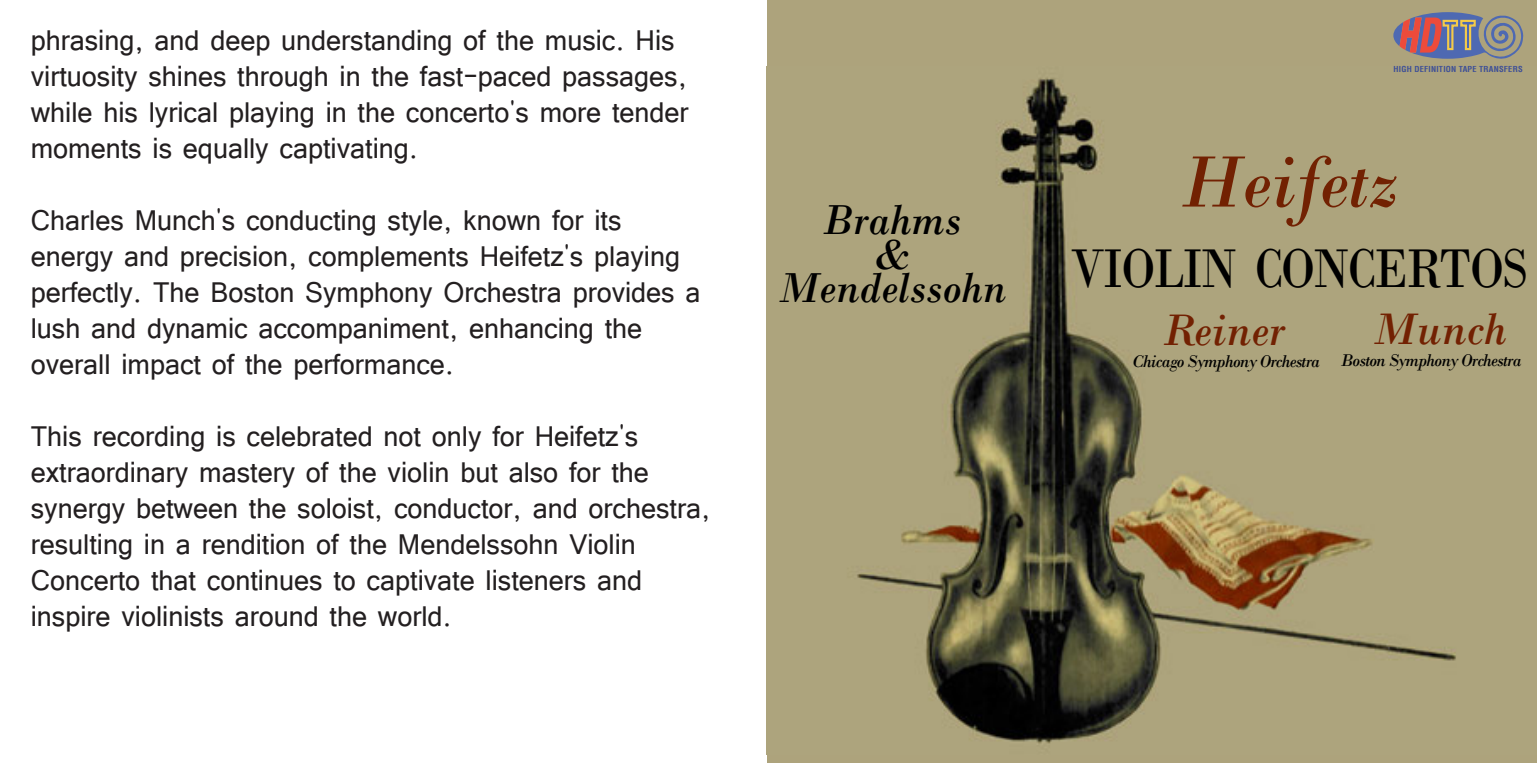
<style>
.page{position:relative;width:1537px;height:763px;background:#fff}
.page>*{position:absolute;margin:0;border:0;box-sizing:border-box;transform-origin:0 0}
.t1{font:italic 76.27px "Bodoni";color:#722102}
.t2{font:57.15px "Bodoni";letter-spacing:-.045em;color:#000;scale:.84 1}
.t3{font:italic 46.35px "Bodoni";color:#722102}
.t4{font:italic 43.88px/34.4px "Bodoni";color:#000;text-align:center}
.t5{font:36px/36px "Tunga";color:#231f20;scale:.96 1}
.t6{font:italic 17.78px "Bodoni";letter-spacing:-.045em;color:#000}
.t7{font:700 condensed 8.1px "Helvetica";letter-spacing:.025em;color:#3c4e97;scale:1.04 1}
</style>
<div class="page">
<svg style="left:766px;top:0;width:770px;height:762px;background:#9b926f"></svg>
<p class="t5" style="left:31px;top:19px;width:686px">phrasing, and deep understanding of the music. His virtuosity shines through in the fast-paced passages, while his lyrical playing in the concerto's more tender moments is equally captivating.</p>
<p class="t5" style="left:31px;top:199px;width:699px">Charles Munch's conducting style, known for its energy and precision, complements Heifetz's playing perfectly. The Boston Symphony Orchestra provides a lush and dynamic accompaniment, enhancing the overall impact of the performance.</p>
<p class="t5" style="left:31px;top:415px;width:709px">This recording is celebrated not only for Heifetz's extraordinary mastery of the violin but also for the synergy between the soloist, conductor, and orchestra, resulting in a rendition of the Mendelssohn Violin Concerto that continues to captivate listeners and inspire violinists around the world.</p>
<p class="t4" style="left:777px;top:202px;width:231px">Brahms<br>&amp;<br>Mendelssohn</p>
<p class="t7" style="left:1393px;top:64px;width:126px">HIGH DEFINITION TAPE TRANSFERS</p>
<h1 class="t1" style="left:1180px;top:136px;width:219px">Heifetz</h1>
<h2 class="t2" style="left:1070px;top:234px;width:546px">VIOLIN CONCERTOS</h2>
<p class="t3" style="left:1162px;top:302px;width:124px">Reiner</p>
<p class="t6" style="left:1132px;top:350px;width:189px">Chicago Symphony Orchestra</p>
<p class="t3" style="left:1371px;top:301px;width:137px">Munch</p>
<p class="t6" style="left:1340px;top:350px;width:182px">Boston Symphony Orchestra</p>
</div>
